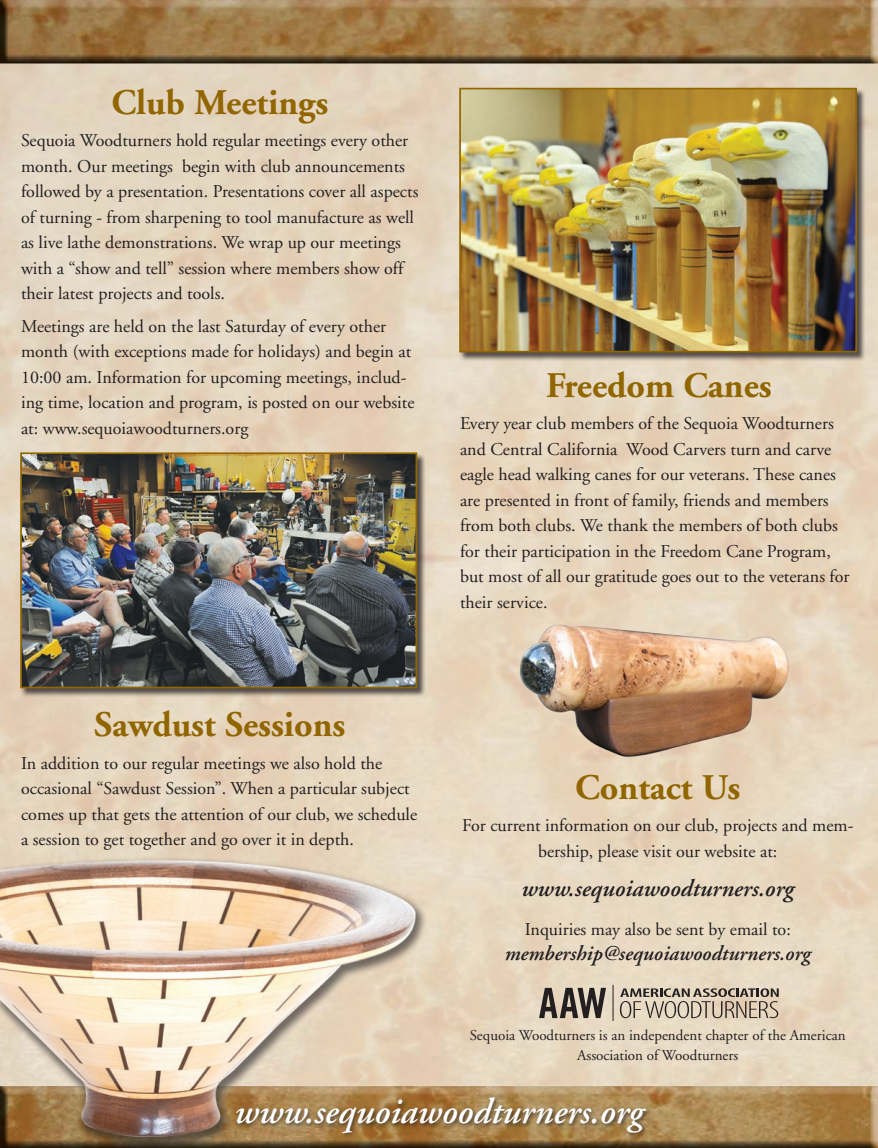
<style>
.page{position:relative;width:878px;height:1148px;background:#fff}
.page>*{position:absolute;margin:0;border:0;box-sizing:border-box;transform-origin:0 0}
.Head{font:700 36px "Adobe Garamond";color:#916600}
.BOdy{font:italic 600 36px "Adobe Garamond";color:#fff}
.BOdy-2{font:700 36px "Adobe Garamond";color:#916600}
.BOdy-3{font:italic 600 24px "Adobe Garamond";color:#231f20}
.BOdy-4{font:italic 600 21px "Adobe Garamond";color:#231f20}
.BOdy-5{font:18px/25.5px "Adobe Garamond";color:#231f20}
.BOdy-6{font:15px/19.5px "Adobe Garamond";color:#231f20;text-align:center}
</style>
<div class="page">
<div style="left:21px;top:453px;width:405px;height:244px;background:#231f20;opacity:.75"></div>
<img style="left:23px;top:455px;width:391px;height:230px">
<div style="left:20px;top:452px;width:397px;height:236px;border:2px solid #916600"></div>
<img style="left:0;top:0;width:877px;height:333px">
<img style="left:0;top:814px;width:877px;height:333px">
<div style="left:234px;top:1094px;width:417px;height:45px;background:#231f20;opacity:.75"></div>
<div style="left:459px;top:88px;width:406px;height:273px;background:#231f20;opacity:.75"></div>
<img style="left:462px;top:91px;width:391px;height:258px">
<div style="left:459px;top:88px;width:397px;height:264px;border:2px solid #916600"></div>
<div style="left:0;top:856px;width:428px;height:291px;background:#231f20;opacity:.6"></div>
<img style="left:0;top:846px;width:430px;height:289px">
<img style="left:510px;top:612px;width:288px;height:149px">
<hr style="left:612px;top:984px;width:1px;height:36px;background:#231f20">
<svg style="left:539px;top:987px;width:67px;height:31px"></svg>
<svg style="left:619px;top:988px;width:159px;height:30px"></svg>
<p class="Head" style="left:111px;top:83px;width:218px">Club Meetings</p>
<p class="BOdy-5" style="left:21px;top:128px;width:399px">Sequoia Woodturners hold regular meetings every other month. Our meetings begin with club announcements followed by a presentation. Presentations cover all aspects of turning - from sharpening to tool manufacture as well as live lathe demonstrations. We wrap up our meetings with a “show and tell” session where members show off their latest projects and tools.</p>
<p class="BOdy-5" style="left:21px;top:314px;width:395px">Meetings are held on the last Saturday of every other month (with exceptions made for holidays) and begin at 10:00 am. Information for upcoming meetings, includ&shy;ing time, location and program, is posted on our website at: www.sequoiawoodturners.org</p>
<p class="Head" style="left:94px;top:705px;width:253px">Sawdust Sessions</p>
<p class="BOdy-5" style="left:21px;top:750px;width:397px">In addition to our regular meetings we also hold the occasional “Sawdust Session”. When a particular subject comes up that gets the attention of our club, we schedule a session to get together and go over it in depth.</p>
<p class="Head" style="left:546px;top:366px;width:227px">Freedom Canes</p>
<p class="BOdy-5" style="left:460px;top:411px;width:391px">Every year club members of the Sequoia Woodturners and Central California Wood Carvers turn and carve eagle head walking canes for our veterans. These canes are presented in front of family, friends and members from both clubs. We thank the members of both clubs for their participation in the Freedom Cane Program, but most of all our gratitude goes out to the veterans for their service.</p>
<p class="BOdy-2" style="left:575px;top:767px;width:167px">Contact Us</p>
<p class="BOdy-5" style="left:462px;top:813px;width:393px;text-align:center">For current information on our club, projects and mem&shy;bership, please visit our website at:</p>
<p class="BOdy-3" style="left:521px;top:874px;width:274px">www.sequoiawoodturners.org</p>
<p class="BOdy-5" style="left:524px;top:916px;width:267px">Inquiries may also be sent by email to:</p>
<p class="BOdy-4" style="left:504px;top:941px;width:307px">membership@sequoiawoodturners.org</p>
<p class="BOdy-6" style="left:469px;top:1026px;width:377px">Sequoia Woodturners is an independent chapter of the American<br>Association of Woodturners</p>
<p class="BOdy" style="left:234px;top:1092px;width:410px">www.sequoiawoodturners.org</p>
</div>
